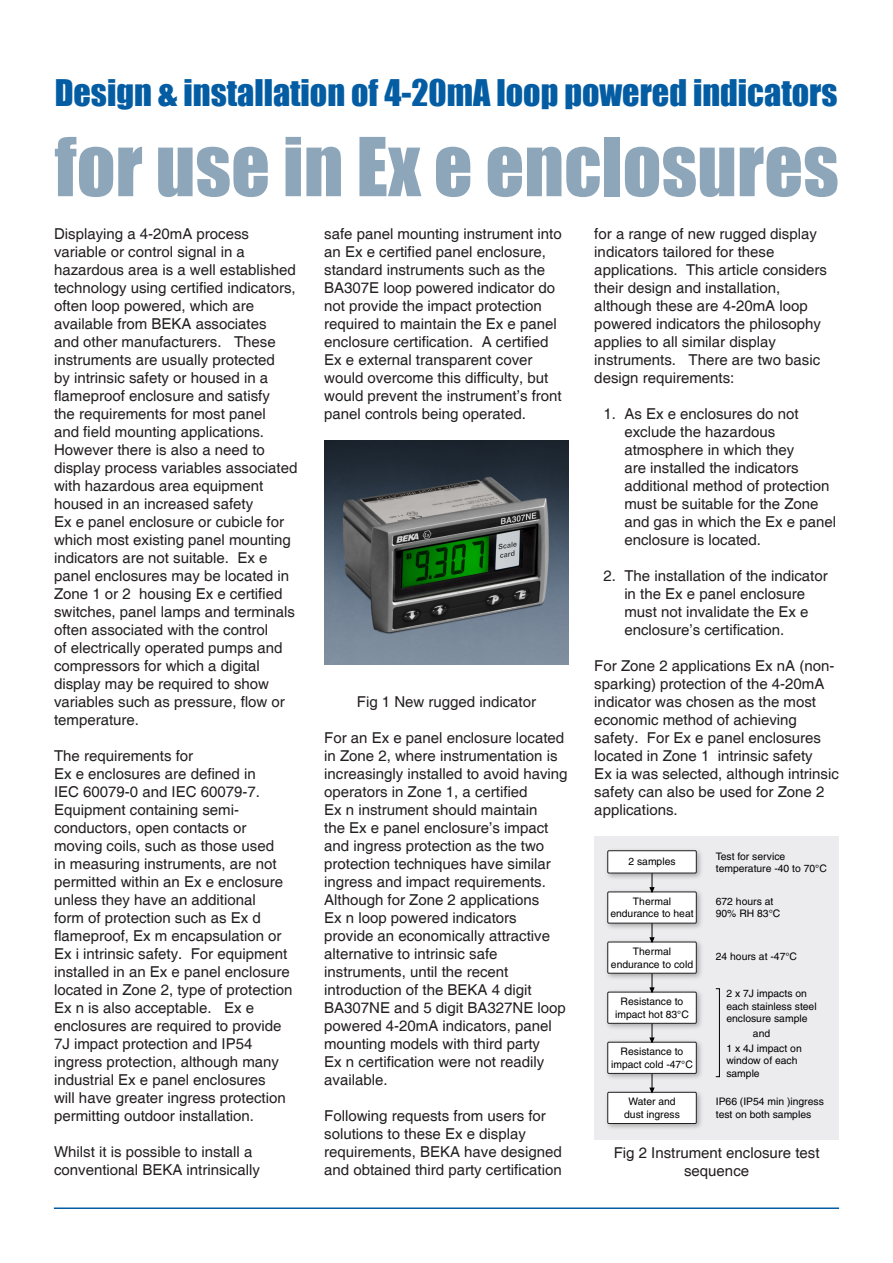
<style>
.page{position:relative;width:893px;height:1263px;background:#fff}
.page>*{position:absolute;margin:0;border:0;box-sizing:border-box;transform-origin:0 0}
.t1{font:75px "Impact";color:#8da6b9}
.t2{font:33.75px "Impact";color:#045da3}
.t3{font:15px/18px "Helvetica";color:#231f20}
.t4{font:10.35px/12.5px "Helvetica";color:#000;text-align:center}
</style>
<div class="page">
<img style="left:324px;top:440px;width:245px;height:224px">
<div style="left:594px;top:836px;width:245px;height:304px;background:#ececee"></div>
<hr style="left:652px;top:873px;width:1px;height:226px;background:#000">
<img style="left:607px;top:850px;width:94px;height:32px">
<div style="left:608px;top:851px;width:88px;height:22px;background:#fff"></div>
<div style="left:608px;top:850px;width:88px;height:23px;border:1px solid #231f20"></div>
<img style="left:607px;top:887px;width:94px;height:45px">
<div style="left:608px;top:892px;width:88px;height:31px;background:#fff"></div>
<div style="left:608px;top:892px;width:88px;height:31px;border:1px solid #231f20"></div>
<img style="left:607px;top:937px;width:94px;height:45px">
<div style="left:608px;top:942px;width:88px;height:31px;background:#fff"></div>
<div style="left:608px;top:942px;width:88px;height:31px;border:1px solid #231f20"></div>
<img style="left:607px;top:1087px;width:94px;height:42px">
<div style="left:608px;top:1092px;width:88px;height:31px;background:#fff"></div>
<div style="left:608px;top:1092px;width:88px;height:32px;border:1px solid #231f20"></div>
<img style="left:607px;top:987px;width:94px;height:45px">
<div style="left:608px;top:992px;width:88px;height:31px;background:#fff"></div>
<div style="left:608px;top:992px;width:88px;height:31px;border:1px solid #231f20"></div>
<img style="left:607px;top:1037px;width:94px;height:46px">
<div style="left:608px;top:1042px;width:88px;height:31px;background:#fff"></div>
<div style="left:608px;top:1042px;width:88px;height:31px;border:1px solid #231f20"></div>
<div style="left:715px;top:988px;width:5px;height:89px;border:1px solid #000"></div>
<svg style="left:650px;top:887px;width:4px;height:5px"></svg>
<svg style="left:650px;top:938px;width:4px;height:4px"></svg>
<svg style="left:650px;top:988px;width:4px;height:4px"></svg>
<svg style="left:650px;top:1038px;width:4px;height:4px"></svg>
<svg style="left:650px;top:1088px;width:4px;height:4px"></svg>
<hr style="left:54px;top:1207px;width:785px;height:2px;background:#045da3">
<p class="t2" style="left:55px;top:67px;width:784px">Design &amp; installation of 4-20mA loop powered indicators</p>
<p class="t1" style="left:55px;top:109px;width:786px">for use in Ex e enclosures</p>
<p class="t3" style="left:54px;top:225px;width:245px">Displaying a 4-20mA process variable or control signal in a hazardous area is a well established technology using certified indicators, often loop powered, which are available from BEKA associates<br>and other manufacturers. These instruments are usually protected<br>by intrinsic safety or housed in a flameproof enclosure and satisfy<br>the requirements for most panel<br>and field mounting applications.<br>However there is also a need to display process variables associated with hazardous area equipment housed in an increased safety<br>Ex e panel enclosure or cubicle for which most existing panel mounting indicators are not suitable. Ex e panel enclosures may be located in<br>Zone 1 or 2 housing Ex e certified switches, panel lamps and terminals often associated with the control<br>of electrically operated pumps and compressors for which a digital display may be required to show variables such as pressure, flow or temperature.</p>
<p class="t3" style="left:54px;top:747px;width:240px">The requirements for<br>Ex e enclosures are defined in<br>IEC 60079-0 and IEC 60079-7.<br>Equipment containing semi&shy;conductors, open contacts or moving coils, such as those used<br>in measuring instruments, are not permitted within an Ex e enclosure unless they have an additional<br>form of protection such as Ex d flameproof, Ex m encapsulation or<br>Ex i intrinsic safety. For equipment installed in an Ex e panel enclosure located in Zone 2, type of protection<br>Ex n is also acceptable. Ex e enclosures are required to provide<br>7J impact protection and IP54 ingress protection, although many industrial Ex e panel enclosures<br>will have greater ingress protection permitting outdoor installation.</p>
<p class="t3" style="left:54px;top:1143px;width:207px">Whilst it is possible to install a conventional BEKA intrinsically</p>
<p class="t3" style="left:324px;top:225px;width:239px">safe panel mounting instrument into an Ex e certified panel enclosure, standard instruments such as the BA307E loop powered indicator do not provide the impact protection required to maintain the Ex e panel enclosure certification. A certified Ex e external transparent cover would overcome this difficulty, but would prevent the instrument’s front panel controls being operated.</p>
<p class="t3" style="left:594px;top:225px;width:234px">for a range of new rugged display indicators tailored for these applications. This article considers their design and installation, although these are 4-20mA loop powered indicators the philosophy applies to all similar display instruments. There are two basic design requirements:</p>
<p class="t3" style="left:624px;top:405px;width:213px;text-indent:-21px">1. As Ex e enclosures do not exclude the hazardous atmosphere in which they<br>are installed the indicators additional method of protection must be suitable for the Zone and gas in which the Ex e panel enclosure is located.</p>
<p class="t3" style="left:624px;top:567px;width:205px;text-indent:-21px">2. The installation of the indicator in the Ex e panel enclosure must not invalidate the Ex e enclosure’s certification.</p>
<p class="t3" style="left:594px;top:657px;width:246px">For Zone 2 applications Ex nA (non&shy;sparking) protection of the 4-20mA indicator was chosen as the most economic method of achieving safety. For Ex e panel enclosures located in Zone 1 intrinsic safety<br>Ex ia was selected, although intrinsic safety can also be used for Zone 2 applications.</p>
<p class="t4" style="left:628px;top:855px;width:49px">2 samples</p>
<p class="t4" style="left:716px;top:850px;width:113px;text-align:left">Test for service temperature -40 to 70°C</p>
<p class="t4" style="left:610px;top:895px;width:85px">Thermal endurance to heat</p>
<p class="t4" style="left:716px;top:895px;width:66px;text-align:left">672 hours at<br>90% RH 83°C</p>
<p class="t4" style="left:611px;top:945px;width:84px">Thermal endurance to cold</p>
<p class="t4" style="left:716px;top:950px;width:83px">24 hours at -47°C</p>
<p class="t3" style="left:357px;top:693px;width:181px">Fig 1 New rugged indicator</p>
<p class="t3" style="left:324px;top:729px;width:245px">For an Ex e panel enclosure located in Zone 2, where instrumentation is increasingly installed to avoid having operators in Zone 1, a certified<br>Ex n instrument should maintain<br>the Ex e panel enclosure’s impact and ingress protection as the two protection techniques have similar ingress and impact requirements.<br>Although for Zone 2 applications<br>Ex n loop powered indicators provide an economically attractive alternative to intrinsic safe instruments, until the recent introduction of the BEKA 4 digit<br>BA307NE and 5 digit BA327NE loop powered 4-20mA indicators, panel mounting models with third party<br>Ex n certification were not readily available.</p>
<p class="t3" style="left:324px;top:1107px;width:239px">Following requests from users for solutions to these Ex e display requirements, BEKA have designed and obtained third party certification</p>
<p class="t4" style="left:726px;top:987px;width:92px;text-align:left">2 x 7J impacts on each stainless steel enclosure sample</p>
<p class="t4" style="left:726px;top:1026px;width:77px;line-height:15px">and<br>1 x 4J impact on</p>
<p class="t4" style="left:726px;top:1054px;width:73px;text-align:left">window of each sample</p>
<p class="t4" style="left:615px;top:995px;width:75px">Resistance to impact hot 83°C</p>
<p class="t4" style="left:611px;top:1045px;width:83px">Resistance to impact cold -47°C</p>
<p class="t4" style="left:624px;top:1095px;width:57px">Water and dust ingress</p>
<p class="t4" style="left:716px;top:1095px;width:110px;text-align:left">IP66 (IP54 min )ingress test on both samples</p>
<p class="t3" style="left:614px;top:1144px;width:207px;text-align:center">Fig 2 Instrument enclosure test sequence</p>
</div>
